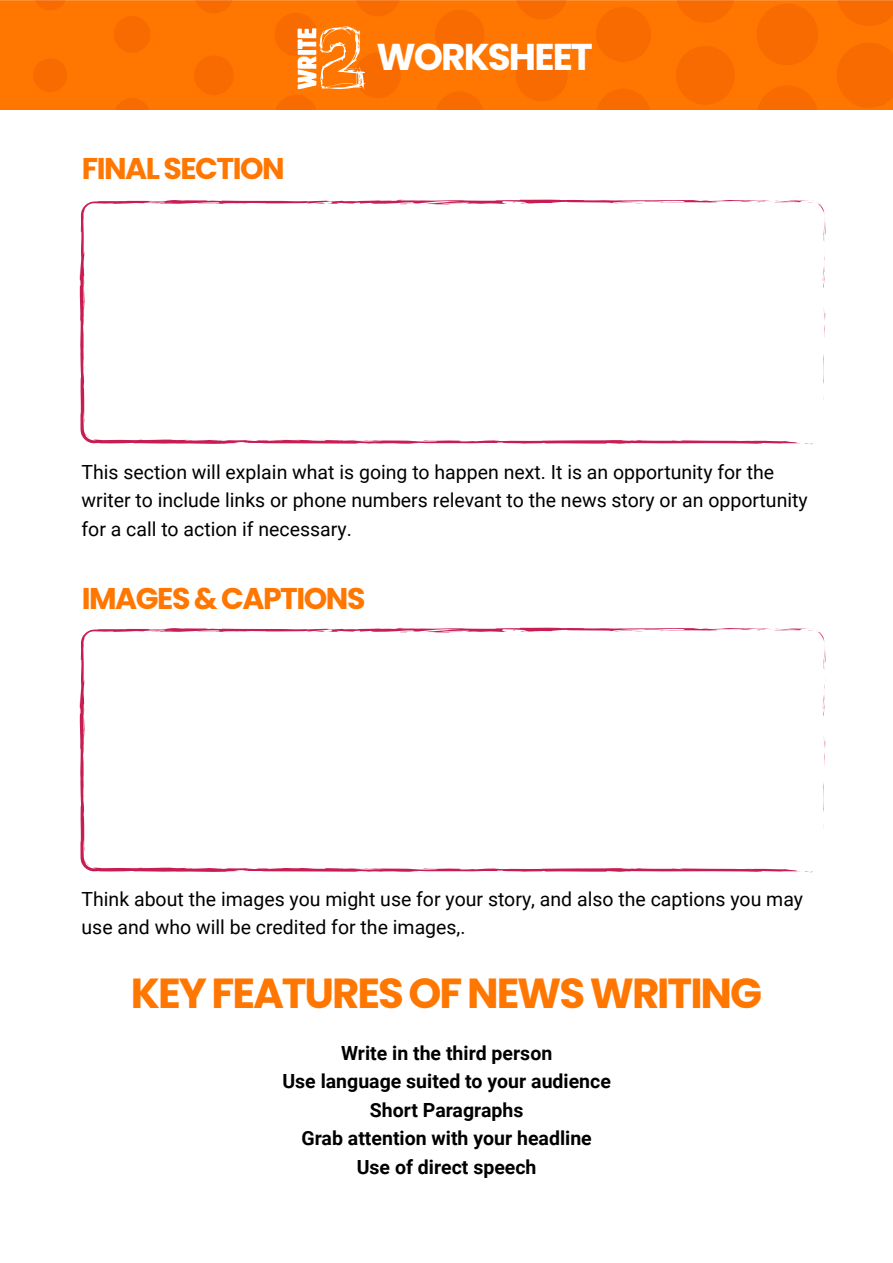
<style>
.page{position:relative;width:893px;height:1263px;background:#fff}
.page>*{position:absolute;margin:0;border:0;box-sizing:border-box;transform-origin:0 0}
.t1{font:700 42px "Poppins";letter-spacing:-.05em;color:#f70}
.t2{font:700 37.35px "Poppins";letter-spacing:-.05em;color:#fff}
.t3{font:700 30px "Poppins";letter-spacing:-.05em;color:#f70}
.t4{font:19.5px/28.5px "Roboto";color:#000}
.t5{font:700 19.5px/28.5px "Roboto";color:#000;text-align:center}
</style>
<div class="page">
<div style="left:0;top:0;width:893px;height:109px;background:#f70"></div>
<div style="left:33px;top:58px;width:34px;height:34px;background:#f86b00;border-radius:50%"></div>
<svg style="left:33px;top:0;width:34px;height:10px"></svg>
<svg style="left:116px;top:98px;width:32px;height:11px"></svg>
<div style="left:114px;top:16px;width:37px;height:37px;background:#f86b00;border-radius:50%"></div>
<div style="left:194px;top:55px;width:40px;height:40px;background:#f86b00;border-radius:50%"></div>
<svg style="left:194px;top:0;width:40px;height:13px"></svg>
<svg style="left:276px;top:95px;width:40px;height:14px"></svg>
<div style="left:274px;top:13px;width:43px;height:43px;background:#f86b00;border-radius:50%"></div>
<div style="left:355px;top:52px;width:46px;height:46px;background:#f86b00;border-radius:50%"></div>
<svg style="left:355px;top:0;width:46px;height:16px"></svg>
<svg style="left:437px;top:92px;width:46px;height:17px"></svg>
<div style="left:435px;top:10px;width:49px;height:49px;background:#f86b00;border-radius:50%"></div>
<div style="left:515px;top:49px;width:53px;height:52px;background:#f86b00;border-radius:50%"></div>
<svg style="left:515px;top:0;width:53px;height:19px"></svg>
<svg style="left:597px;top:89px;width:53px;height:20px"></svg>
<div style="left:596px;top:7px;width:55px;height:55px;background:#f86b00;border-radius:50%"></div>
<div style="left:676px;top:46px;width:59px;height:59px;background:#f86b00;border-radius:50%"></div>
<svg style="left:676px;top:0;width:59px;height:23px"></svg>
<svg style="left:758px;top:86px;width:59px;height:23px"></svg>
<div style="left:756px;top:4px;width:62px;height:61px;background:#f86b00;border-radius:50%"></div>
<svg style="left:837px;top:43px;width:56px;height:65px"></svg>
<svg style="left:836px;top:0;width:57px;height:26px"></svg>
<svg style="left:298px;top:26px;width:68px;height:63px"></svg>
<svg style="left:823px;top:354px;width:1px;height:30px"></svg>
<svg style="left:824px;top:310px;width:2px;height:28px"></svg>
<svg style="left:79px;top:199px;width:721px;height:245px"></svg>
<svg style="left:146px;top:202px;width:15px;height:2px"></svg>
<svg style="left:756px;top:200px;width:70px;height:90px"></svg>
<svg style="left:694px;top:200px;width:56px;height:3px"></svg>
<svg style="left:601px;top:200px;width:47px;height:4px"></svg>
<svg style="left:398px;top:200px;width:17px;height:5px"></svg>
<svg style="left:85px;top:431px;width:4px;height:7px"></svg>
<svg style="left:823px;top:782px;width:1px;height:30px"></svg>
<svg style="left:824px;top:738px;width:2px;height:28px"></svg>
<svg style="left:79px;top:627px;width:721px;height:245px"></svg>
<svg style="left:146px;top:630px;width:15px;height:2px"></svg>
<svg style="left:756px;top:628px;width:70px;height:90px"></svg>
<svg style="left:694px;top:628px;width:56px;height:3px"></svg>
<svg style="left:601px;top:628px;width:47px;height:4px"></svg>
<svg style="left:398px;top:628px;width:17px;height:5px"></svg>
<svg style="left:85px;top:859px;width:4px;height:7px"></svg>
<h3 class="t3" style="left:82px;top:151px;width:204px">FINAL SECTION</h3>
<h2 class="t2" style="left:376px;top:35px;width:218px">WORKSHEET</h2>
<p class="t4" style="left:82px;top:457px;width:728px">This section will explain what is going to happen next. It is an opportunity for the writer to include links or phone numbers relevant to the news story or an opportunity for a call to action if necessary.</p>
<h3 class="t3" style="left:82px;top:581px;width:285px">IMAGES &amp; CAPTIONS</h3>
<p class="t4" style="left:82px;top:884px;width:723px">Think about the images you might use for your story, and also the captions you may use and who will be credited for the images,.</p>
<h1 class="t1" style="left:131px;top:968px;width:633px">KEY FEATURES OF NEWS WRITING</h1>
<p class="t5" style="left:282px;top:1038px;width:330px">Write in the third person<br>Use language suited to your audience<br>Short Paragraphs<br>Grab attention with your headline<br>Use of direct speech</p>
</div>
